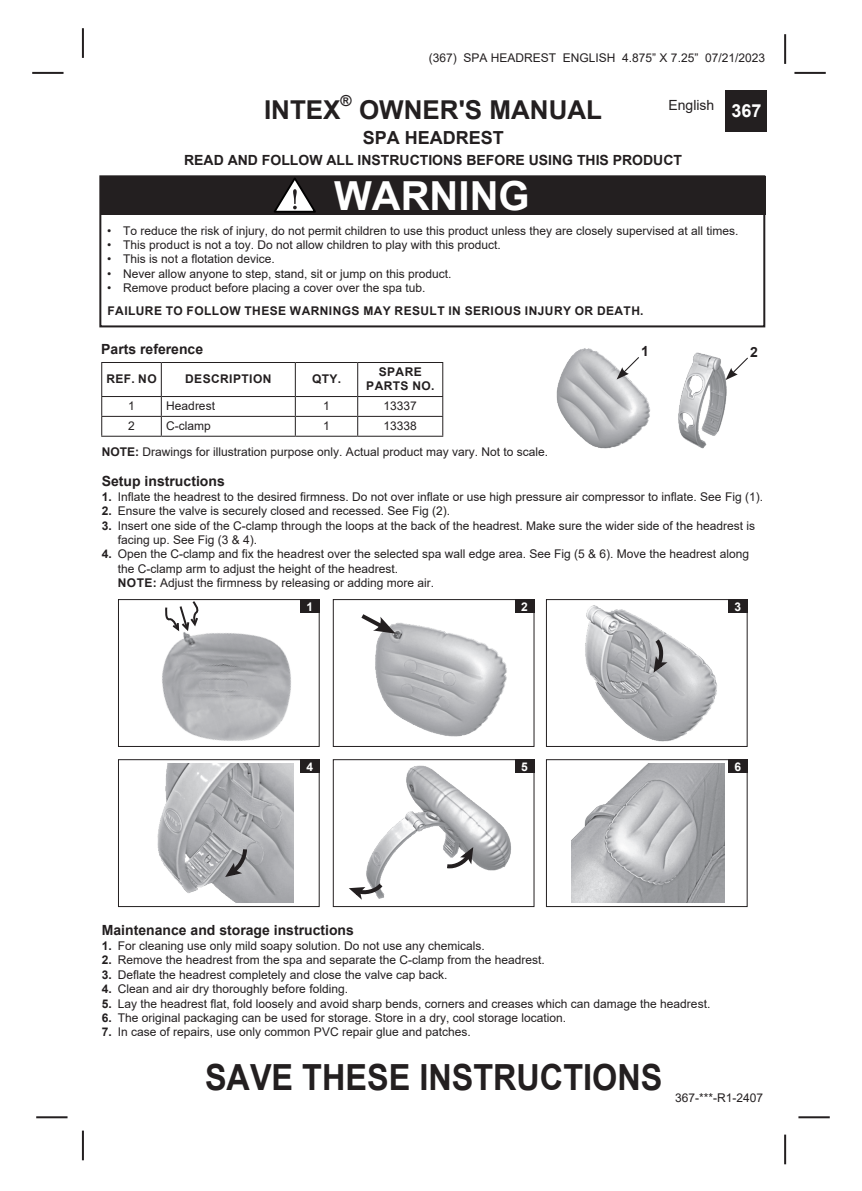
<style>
.page{position:relative;width:862px;height:1191px;background:#fff}
.page>*{position:absolute;margin:0;border:0;box-sizing:border-box;transform-origin:0 0}
.t1{font:700 40px "Arial";color:#fff}
.t2{font:700 36px "Arial";color:#231f20;scale:.9 1}
.t3{font:700 26px "Arial";color:#231f20}
.t4{font:700 18px "Arial";color:#231f20}
.t5{font:700 18px "Arial";color:#fff}
.t6{font:700 15.2px "Arial";color:#231f20}
.t7{font:700 14px "Arial";color:#231f20}
.t8{font:14px "Arial";color:#231f20}
.t9{font:12px/14.4px "Arial";color:#231f20}
.t10{font:700 12px/14.4px "Arial";letter-spacing:.035em;color:#231f20;text-align:center}
.t11{font:700 12px "Arial";color:#fff}
.s1{font-weight:700}
</style>
<div class="page">
<hr style="left:32px;top:72px;width:32px;height:2px;background:#231f20">
<hr style="left:36px;top:1116px;width:32px;height:2px;background:#231f20">
<hr style="left:794px;top:72px;width:32px;height:2px;background:#231f20">
<hr style="left:798px;top:1116px;width:32px;height:2px;background:#231f20">
<hr style="left:82px;top:28px;width:2px;height:30px;background:#231f20">
<hr style="left:784px;top:34px;width:2px;height:30px;background:#231f20">
<hr style="left:82px;top:1130px;width:2px;height:30px;background:#231f20">
<hr style="left:784px;top:1134px;width:2px;height:30px;background:#231f20">
<div style="left:725px;top:91px;width:42px;height:41px;background:#231f20"></div>
<div style="left:101px;top:176px;width:664px;height:39px;background:#231f20"></div>
<div style="left:99px;top:175px;width:666px;height:152px;border:2px solid #231f20"></div>
<svg style="left:274px;top:177px;width:42px;height:36px"></svg>
<svg style="left:101px;top:362px;width:342px;height:74px"></svg>
<hr style="left:101px;top:436px;width:60px;height:1px;background:#231f20">
<hr style="left:161px;top:436px;width:134px;height:1px;background:#231f20">
<hr style="left:295px;top:436px;width:63px;height:1px;background:#231f20">
<hr style="left:358px;top:436px;width:85px;height:1px;background:#231f20">
<img style="left:556px;top:348px;width:94px;height:101px">
<img style="left:678px;top:352px;width:49px;height:97px">
<svg style="left:616px;top:356px;width:24px;height:23px"></svg>
<svg style="left:725px;top:356px;width:23px;height:24px"></svg>
<div style="left:118px;top:759px;width:202px;height:148px;border:1px solid #231f20"></div>
<div style="left:333px;top:759px;width:201px;height:148px;border:1px solid #231f20"></div>
<div style="left:546px;top:759px;width:201px;height:148px;border:1px solid #231f20"></div>
<div style="left:300px;top:759px;width:19px;height:14px;background:#231f20"></div>
<div style="left:515px;top:759px;width:19px;height:14px;background:#231f20"></div>
<div style="left:728px;top:759px;width:19px;height:14px;background:#231f20"></div>
<img style="left:366px;top:765px;width:145px;height:114px">
<img style="left:571px;top:763px;width:153px;height:139px">
<img style="left:157px;top:766px;width:136px;height:136px">
<svg style="left:442px;top:846px;width:34px;height:62px"></svg>
<svg style="left:349px;top:879px;width:36px;height:21px"></svg>
<svg style="left:224px;top:845px;width:25px;height:34px"></svg>
<div style="left:118px;top:599px;width:202px;height:148px;border:1px solid #231f20"></div>
<div style="left:333px;top:599px;width:201px;height:148px;border:1px solid #231f20"></div>
<div style="left:546px;top:599px;width:201px;height:148px;border:1px solid #231f20"></div>
<div style="left:300px;top:599px;width:19px;height:14px;background:#231f20"></div>
<div style="left:515px;top:599px;width:19px;height:14px;background:#231f20"></div>
<div style="left:728px;top:599px;width:19px;height:14px;background:#231f20"></div>
<img style="left:139px;top:599px;width:176px;height:167px">
<img style="left:585px;top:605px;width:132px;height:137px">
<img style="left:375px;top:622px;width:132px;height:115px">
<svg style="left:650px;top:635px;width:15px;height:39px"></svg>
<svg style="left:361px;top:614px;width:34px;height:19px"></svg>
<svg style="left:164px;top:600px;width:36px;height:33px"></svg>
<p class="t9" style="left:429px;top:50px;width:338px">(367) SPA HEADREST ENGLISH 4.875” X 7.25” 07/21/2023</p>
<p class="t3" style="left:264px;top:91px;width:78px">INTEX</p>
<p class="t6" style="left:341px;top:90px;width:13px">®</p>
<p class="t3" style="left:359px;top:91px;width:245px">OWNER'S MANUAL</p>
<p class="t4" style="left:363px;top:125px;width:143px">SPA HEADREST</p>
<p class="t8" style="left:668px;top:95px;width:47px">English</p>
<p class="t7" style="left:184px;top:150px;width:499px">READ AND FOLLOW ALL INSTRUCTIONS BEFORE USING THIS PRODUCT</p>
<p class="t1" style="left:334px;top:168px;width:197px">WARNING</p>
<h3 class="t5" style="left:731px;top:98px;width:32px">367</h3>
<p class="t9" style="left:107px;top:223px;width:632px">• To reduce the risk of injury, do not permit children to use this product unless they are closely supervised at all times.</p>
<p class="t9" style="left:107px;top:237px;width:395px">• This product is not a toy. Do not allow children to play with this product.</p>
<p class="t9" style="left:107px;top:252px;width:169px">• This is not a flotation device.</p>
<p class="t9" style="left:107px;top:266px;width:346px">• Never allow anyone to step, stand, sit or jump on this product.</p>
<p class="t9" style="left:107px;top:281px;width:320px">• Remove product before placing a cover over the spa tub.</p>
<p class="t10" style="left:107px;top:303px;width:537px">FAILURE TO FOLLOW THESE WARNINGS MAY RESULT IN SERIOUS INJURY OR DEATH.</p>
<p class="t7" style="left:101px;top:339px;width:103px">Parts reference</p>
<p class="t10" style="left:106px;top:372px;width:52px">REF. NO</p>
<p class="t10" style="left:185px;top:372px;width:88px">DESCRIPTION</p>
<p class="t10" style="left:312px;top:372px;width:31px">QTY.</p>
<p class="t10" style="left:366px;top:364px;width:70px">SPARE<br>PARTS NO.</p>
<p class="t9" style="left:128px;top:398px;width:8px">1</p>
<p class="t9" style="left:166px;top:398px;width:50px">Headrest</p>
<p class="t9" style="left:323px;top:398px;width:8px">1</p>
<p class="t9" style="left:383px;top:398px;width:35px">13337</p>
<p class="t9" style="left:128px;top:418px;width:8px">2</p>
<p class="t9" style="left:166px;top:418px;width:46px">C-clamp</p>
<p class="t9" style="left:323px;top:418px;width:8px">1</p>
<p class="t9" style="left:383px;top:418px;width:35px">13338</p>
<p class="t9" style="left:102px;top:444px;width:448px"><span class="s1">NOTE:</span> Drawings for illustration purpose only. Actual product may vary. Not to scale.</p>
<p class="t7" style="left:641px;top:341px;width:9px">1</p>
<p class="t7" style="left:750px;top:342px;width:9px">2</p>
<p class="t7" style="left:102px;top:471px;width:124px">Setup instructions</p>
<p class="t9" style="left:102px;top:489px;width:662px"><span class="s1">1.</span> Inflate the headrest to the desired firmness. Do not over inflate or use high pressure air compressor to inflate. See Fig (1).</p>
<p class="t9" style="left:102px;top:503px;width:350px"><span class="s1">2.</span> Ensure the valve is securely closed and recessed. See Fig (2).</p>
<p class="t9" style="left:118px;top:518px;width:639px;text-indent:-16px"><span class="s1">3.</span> Insert one side of the C-clamp through the loops at the back of the headrest. Make sure the wider side of the headrest is facing up. See Fig (3 &amp; 4).</p>
<p class="t9" style="left:118px;top:547px;width:632px;text-indent:-16px"><span class="s1">4.</span> Open the C-clamp and fix the headrest over the selected spa wall edge area. See Fig (5 &amp; 6). Move the headrest along the C-clamp arm to adjust the height of the headrest.</p>
<p class="t9" style="left:118px;top:575px;width:318px"><span class="s1">NOTE:</span> Adjust the firmness by releasing or adding more air.</p>
<p class="t11" style="left:306px;top:598px;width:8px">1</p>
<p class="t11" style="left:521px;top:598px;width:8px">2</p>
<p class="t11" style="left:734px;top:598px;width:8px">3</p>
<p class="t11" style="left:306px;top:758px;width:8px">4</p>
<p class="t11" style="left:521px;top:758px;width:8px">5</p>
<p class="t11" style="left:734px;top:758px;width:8px">6</p>
<p class="t7" style="left:102px;top:920px;width:254px">Maintenance and storage instructions</p>
<p class="t9" style="left:102px;top:938px;width:384px"><span class="s1">1.</span> For cleaning use only mild soapy solution. Do not use any chemicals.</p>
<p class="t9" style="left:102px;top:953px;width:444px"><span class="s1">2.</span> Remove the headrest from the spa and separate the C-clamp from the headrest.</p>
<p class="t9" style="left:102px;top:967px;width:347px"><span class="s1">3.</span> Deflate the headrest completely and close the valve cap back.</p>
<p class="t9" style="left:102px;top:981px;width:248px"><span class="s1">4.</span> Clean and air dry thoroughly before folding.</p>
<p class="t9" style="left:102px;top:996px;width:610px"><span class="s1">5.</span> Lay the headrest flat, fold loosely and avoid sharp bends, corners and creases which can damage the headrest.</p>
<p class="t9" style="left:102px;top:1010px;width:466px"><span class="s1">6.</span> The original packaging can be used for storage. Store in a dry, cool storage location.</p>
<p class="t9" style="left:102px;top:1025px;width:370px"><span class="s1">7.</span> In case of repairs, use only common PVC repair glue and patches.</p>
<p class="t2" style="left:205px;top:1051px;width:510px">SAVE THESE INSTRUCTIONS</p>
<p class="t9" style="left:675px;top:1090px;width:90px">367-***-R1-2407</p>
</div>
